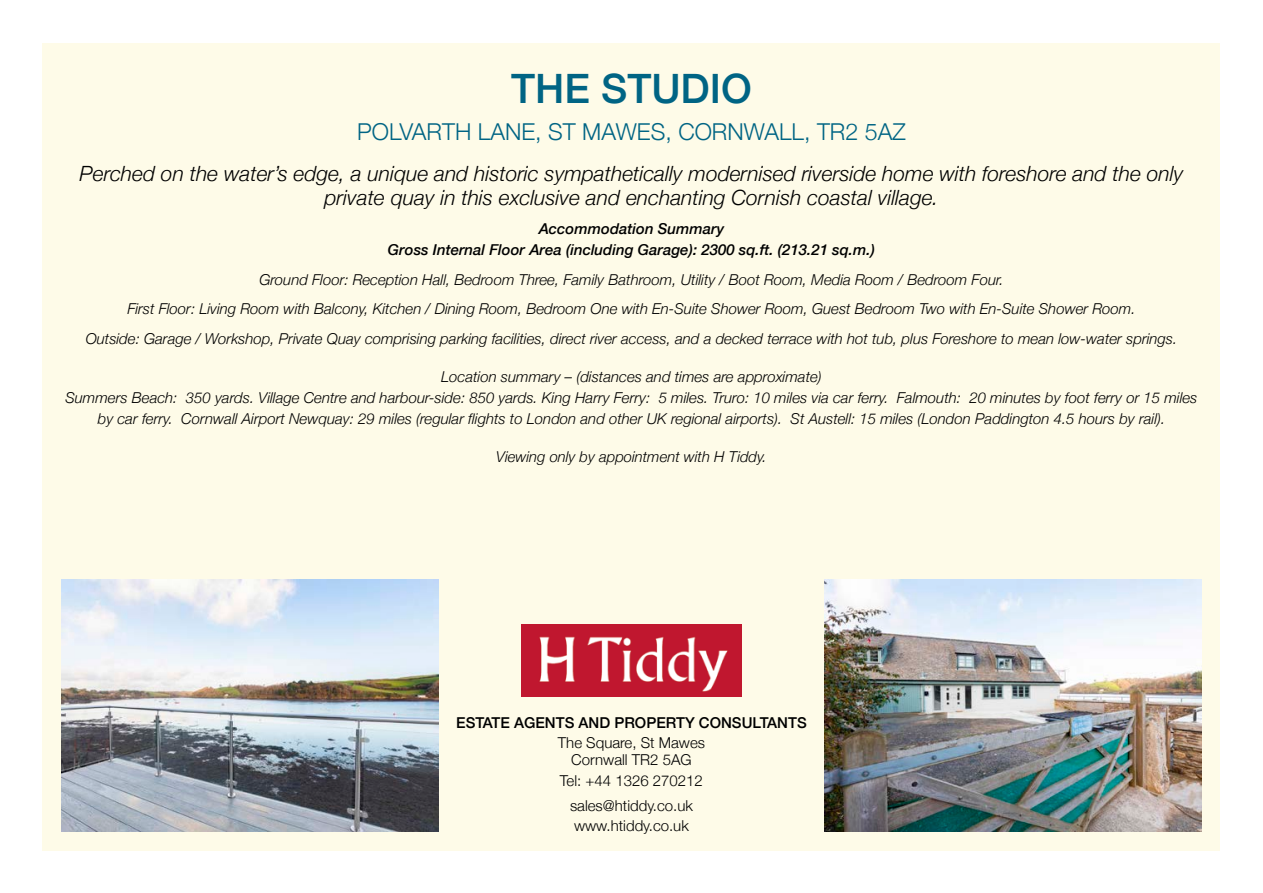
<style>
.page{position:relative;width:1263px;height:893px;background:#fff}
.page>*{position:absolute;margin:0;border:0;box-sizing:border-box;transform-origin:0 0}
.t1{font:500 40.5px "Helvetica Neue";color:#006484}
.t2{font:300 23.25px "Helvetica Neue";color:#006484}
.t3{font:italic 300 21px/24px "Helvetica Neue";color:#000;text-align:center}
.t4{font:italic 300 15px/29.5px "Helvetica Neue";color:#000;text-align:center}
.t5{font:italic 500 15px/21px "Helvetica Neue";color:#000;text-align:center}
.t6{font:300 15px/16.5px "Helvetica Neue";color:#000;text-align:center}
.t7{font:500 15px "Helvetica Neue";color:#000}
</style>
<div class="page">
<div style="left:43px;top:43px;width:1177px;height:807px;background:#fefbe8"></div>
<img style="left:521px;top:624px;width:220px;height:72px">
<img style="left:62px;top:580px;width:376px;height:251px">
<img style="left:825px;top:580px;width:376px;height:251px">
<h1 class="t1" style="left:511px;top:56px;width:242px">THE STUDIO</h1>
<h2 class="t2" style="left:357px;top:113px;width:550px">POLVARTH LANE, ST MAWES, CORNWALL, TR2 5AZ</h2>
<h3 class="t3" style="left:80px;top:160px;width:1105px">Perched on the water’s edge, a unique and historic sympathetically modernised riverside home with foreshore and the only private quay in this exclusive and enchanting Cornish coastal village.</h3>
<p class="t5" style="left:388px;top:217px;width:489px">Accommodation Summary<br>Gross Internal Floor Area (including Garage): 2300 sq.ft. (213.21 sq.m.)</p>
<p class="t4" style="left:86px;top:264px;width:1093px">Ground Floor: Reception Hall, Bedroom Three, Family Bathroom, Utility / Boot Room, Media Room / Bedroom Four.<br>First Floor: Living Room with Balcony, Kitchen / Dining Room, Bedroom One with En-Suite Shower Room, Guest Bedroom Two with En-Suite Shower Room.<br>Outside: Garage / Workshop, Private Quay comprising parking facilities, direct river access, and a decked terrace with hot tub, plus Foreshore to mean low-water springs.</p>
<p class="t4" style="left:65px;top:365px;width:1133px;line-height:21px">Location summary – (distances and times are approximate)<br>Summers Beach: 350 yards. Village Centre and harbour-side: 850 yards. King Harry Ferry: 5 miles. Truro: 10 miles via car ferry. Falmouth: 20 minutes by foot ferry or 15 miles by car ferry. Cornwall Airport Newquay: 29 miles (regular flights to London and other UK regional airports). St Austell: 15 miles (London Paddington 4.5 hours by rail).</p>
<p class="t4" style="left:496px;top:441px;width:272px">Viewing only by appointment with H Tiddy.</p>
<p class="t7" style="left:456px;top:710px;width:352px">ESTATE AGENTS AND PROPERTY CONSULTANTS</p>
<p class="t6" style="left:558px;top:734px;width:149px">The Square, St Mawes<br>Cornwall TR2 5AG</p>
<p class="t6" style="left:560px;top:767px;width:144px;line-height:25px">Tel: +44 1326 270212 sales@htiddy.co.uk</p>
<p class="t6" style="left:574px;top:817px;width:116px">www.htiddy.co.uk</p>
</div>
